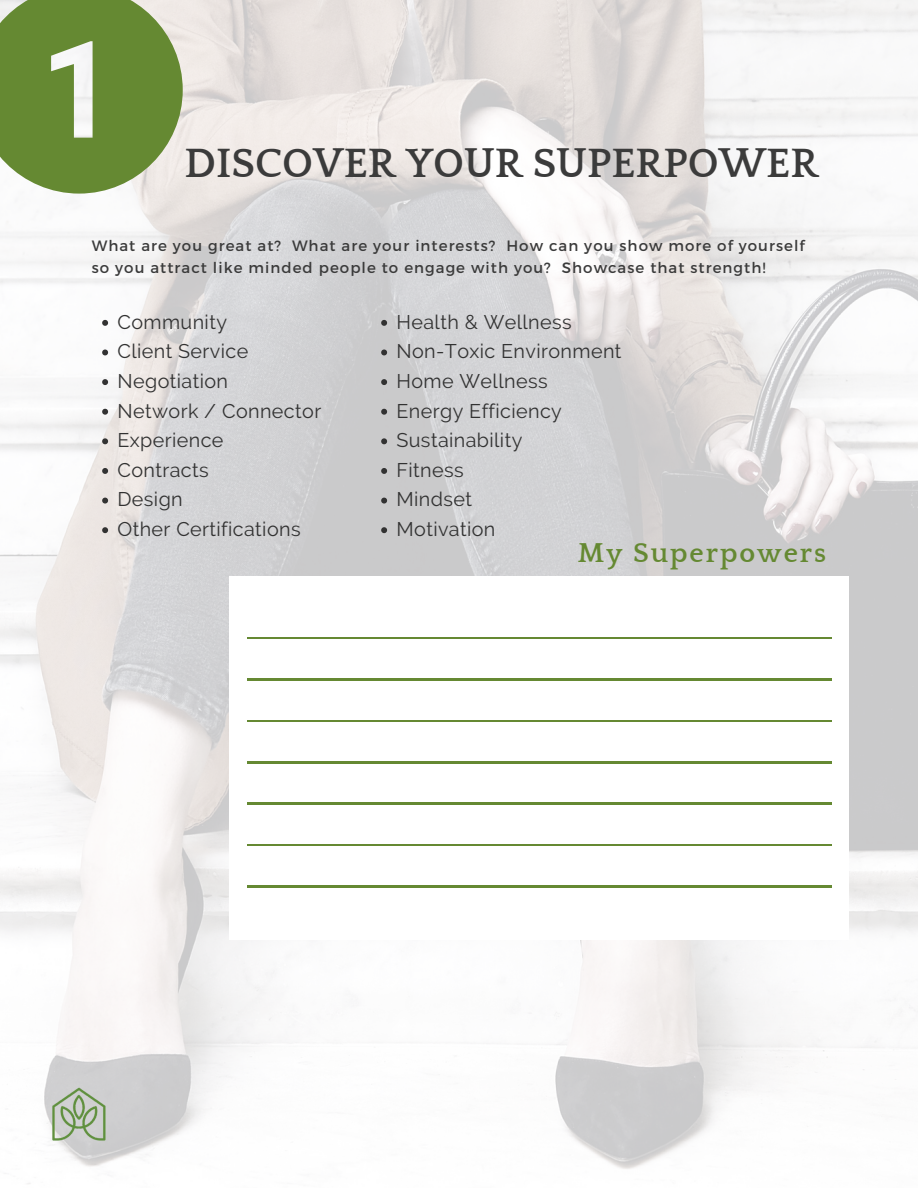
<style>
.page{position:relative;width:918px;height:1188px;background:#fff}
.page>*{position:absolute;margin:0;border:0;box-sizing:border-box;transform-origin:0 0}
.t1{font:700 42px "Quattrocento";color:#3b3b3b}
.t2{font:700 28.05px "Quattrocento";letter-spacing:.07em;color:#658932}
.t3{font:19.8px "Raleway";letter-spacing:.02em;color:#323232}
.t4{font:15px/22.5px "Montserrat";letter-spacing:.07em;color:#3b3b3b}
</style>
<div class="page">
<img style="left:0;top:0;width:918px;height:1184px">
<div style="left:230px;top:576px;width:619px;height:364px;background:#fff"></div>
<svg style="left:247px;top:637px;width:585px;height:2px"></svg>
<div style="left:247px;top:679px;width:585px;height:9px;background:#658932"></div>
<div style="left:247px;top:681px;width:585px;height:10px;background:#fff"></div>
<svg style="left:247px;top:720px;width:585px;height:2px"></svg>
<svg style="left:247px;top:803px;width:585px;height:2px"></svg>
<div style="left:247px;top:761px;width:585px;height:10px;background:#658932"></div>
<div style="left:247px;top:764px;width:585px;height:10px;background:#fff"></div>
<svg style="left:247px;top:844px;width:585px;height:2px"></svg>
<div style="left:247px;top:886px;width:585px;height:10px;background:#658932"></div>
<div style="left:247px;top:888px;width:585px;height:10px;background:#fff"></div>
<img style="left:43px;top:1080px;width:72px;height:72px">
<svg style="left:0;top:0;width:182px;height:193px;background:#809c56"></svg>
<svg style="left:102px;top:320px;width:6px;height:6px"></svg>
<svg style="left:102px;top:350px;width:6px;height:5px"></svg>
<svg style="left:102px;top:379px;width:6px;height:6px"></svg>
<svg style="left:102px;top:409px;width:6px;height:6px"></svg>
<svg style="left:102px;top:438px;width:6px;height:6px"></svg>
<svg style="left:102px;top:468px;width:6px;height:6px"></svg>
<svg style="left:102px;top:498px;width:6px;height:6px"></svg>
<svg style="left:102px;top:527px;width:6px;height:6px"></svg>
<svg style="left:381px;top:320px;width:6px;height:6px"></svg>
<svg style="left:381px;top:350px;width:6px;height:5px"></svg>
<svg style="left:381px;top:379px;width:6px;height:6px"></svg>
<svg style="left:381px;top:409px;width:6px;height:6px"></svg>
<svg style="left:381px;top:438px;width:6px;height:6px"></svg>
<svg style="left:381px;top:468px;width:6px;height:6px"></svg>
<svg style="left:381px;top:498px;width:6px;height:6px"></svg>
<svg style="left:381px;top:527px;width:6px;height:6px"></svg>
<p class="t1" style="left:184px;top:141px;width:635px">DISCOVER YOUR SUPERPOWER</p>
<p class="t4" style="left:92px;top:234px;width:714px">What are you great at? What are your interests? How can you show more of yourself so you attract like minded people to engage with you? Showcase that strength!</p>
<p class="t3" style="left:117px;top:310px;width:111px">Community</p>
<p class="t3" style="left:117px;top:340px;width:132px">Client Service</p>
<p class="t3" style="left:117px;top:369px;width:112px">Negotiation</p>
<p class="t3" style="left:117px;top:399px;width:205px">Network / Connector</p>
<p class="t3" style="left:117px;top:429px;width:108px">Experience</p>
<p class="t3" style="left:117px;top:458px;width:93px">Contracts</p>
<p class="t3" style="left:117px;top:488px;width:67px">Design</p>
<p class="t3" style="left:117px;top:518px;width:185px">Other Certifications</p>
<p class="t3" style="left:396px;top:310px;width:177px">Health &amp; Wellness</p>
<p class="t3" style="left:396px;top:340px;width:227px">Non-Toxic Environment</p>
<p class="t3" style="left:396px;top:369px;width:153px">Home Wellness</p>
<p class="t3" style="left:396px;top:399px;width:167px">Energy Efficiency</p>
<p class="t3" style="left:396px;top:429px;width:127px">Sustainability</p>
<p class="t3" style="left:396px;top:458px;width:69px">Fitness</p>
<p class="t3" style="left:396px;top:488px;width:77px">Mindset</p>
<p class="t3" style="left:396px;top:518px;width:101px">Motivation</p>
<p class="t2" style="left:578px;top:539px;width:250px">My Superpowers</p>
</div>
